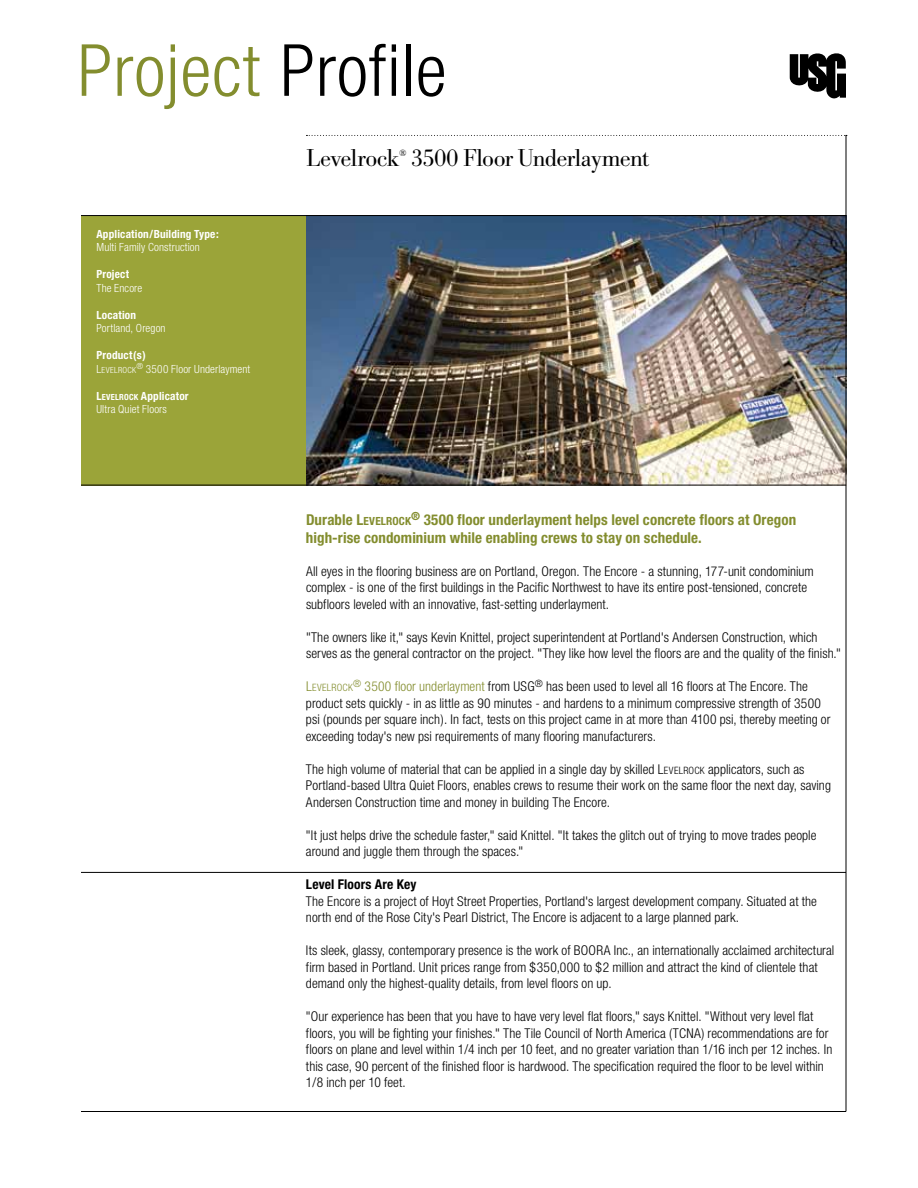
<style>
.page{position:relative;width:918px;height:1188px;background:#fff}
.page>*{position:absolute;margin:0;border:0;box-sizing:border-box;transform-origin:0 0}
.t1{font:300 condensed 72px "Helvetica Neue";letter-spacing:.015em;color:#838d2e}
.t2{font:300 24px "Bodoni BE";letter-spacing:-.03em;color:#000}
.t3{font:700 condensed 15px/18px "Helvetica Neue";letter-spacing:.005em;color:#838d2e}
.t4{font:300 condensed 13.5px/16.5px "Helvetica Neue";letter-spacing:.005em;color:#000}
.t5{font:700 condensed 13.5px "Helvetica Neue";letter-spacing:.01em;color:#000}
.t6{font:300 condensed 11.25px/13.5px "Helvetica Neue";letter-spacing:.01em;color:#fff}
.t7{font:700 condensed 11.25px "Helvetica Neue";letter-spacing:.015em;color:#fff}
.t8{font:300 9px "Bodoni BE";color:#000}
.s1{color:#000}
.s2{font-weight:700}
.s3{font-size:8.4px}
.s4{font-weight:700;font-size:8.4px}
.s5{font-size:11.25px}
.s6{color:#838d2e}
.s7{font-size:10.2px;color:#838d2e}
.s8{font-size:10.2px}
</style>
<div class="page">
<div style="left:81px;top:216px;width:765px;height:269px;background:#9ba439"></div>
<hr style="left:81px;top:1111px;width:765px;height:1px;background:#000">
<hr style="left:81px;top:872px;width:765px;height:1px;background:#000">
<svg style="left:306px;top:135px;width:540px;height:1px"></svg>
<svg style="left:790px;top:53px;width:56px;height:45px"></svg>
<img style="left:306px;top:216px;width:540px;height:269px">
<hr style="left:81px;top:215px;width:765px;height:1px;background:#000">
<hr style="left:81px;top:485px;width:765px;height:1px;background:#000">
<hr style="left:846px;top:135px;width:1px;height:976px;background:#000">
<h1 class="t1" style="left:78px;top:29px;width:370px">Project <span class="s1">Profile</span></h1>
<p class="t7" style="left:96px;top:227px;width:124px">Application/Building Type:</p>
<p class="t6" style="left:96px;top:240px;width:105px">Multi Family Construction</p>
<p class="t7" style="left:96px;top:267px;width:34px">Project</p>
<p class="t6" style="left:96px;top:281px;width:47px">The Encore</p>
<p class="t7" style="left:96px;top:308px;width:41px">Location</p>
<p class="t6" style="left:96px;top:321px;width:71px">Portland, Oregon</p>
<p class="t6" style="left:96px;top:348px;width:155px"><span class="s2">Product(s)<br></span>L<span class="s3">EVELROCK</span><sup>®</sup> 3500 Floor Underlayment</p>
<p class="t6" style="left:96px;top:389px;width:94px"><span class="s2">L</span><span class="s4">EVELROCK</span> <span class="s2">Applicator<br></span>Ultra Quiet Floors</p>
<h2 class="t2" style="left:306px;top:144px;width:95px">Levelrock</h2>
<p class="t8" style="left:399px;top:148px;width:9px">®</p>
<h2 class="t2" style="left:411px;top:144px;width:240px">3500 Floor Underlayment</h2>
<p class="t3" style="left:306px;top:510px;width:492px">Durable L<span class="s5">EVELROCK</span><sup>®</sup> 3500 floor underlayment helps level concrete floors at Oregon high-rise condominium while enabling crews to stay on schedule.</p>
<p class="t4" style="left:306px;top:563px;width:509px">All eyes in the flooring business are on Portland, Oregon. The Encore - a stunning, 177-unit condominium complex - is one of the first buildings in the Pacific Northwest to have its entire post-tensioned, concrete subfloors leveled with an innovative, fast-setting underlayment.</p>
<p class="t4" style="left:306px;top:628px;width:536px">"The owners like it," says Kevin Knittel, project superintendent at Portland's Andersen Construction, which serves as the general contractor on the project. "They like how level the floors are and the quality of the finish."</p>
<p class="t4" style="left:306px;top:678px;width:526px"><span class="s6">L</span><span class="s7">EVELROCK</span><sup>®</sup> <span class="s6">3500 floor underlayment</span> from USG<sup>®</sup> has been used to level all 16 floors at The Encore. The product sets quickly - in as little as 90 minutes - and hardens to a minimum compressive strength of 3500 psi (pounds per square inch). In fact, tests on this project came in at more than 4100 psi, thereby meeting or exceeding today's new psi requirements of many flooring manufacturers.</p>
<p class="t4" style="left:306px;top:760px;width:527px">The high volume of material that can be applied in a single day by skilled L<span class="s8">EVELROCK</span> applicators, such as<br>Portland-based Ultra Quiet Floors, enables crews to resume their work on the same floor the next day, saving<br>Andersen Construction time and money in building The Encore.</p>
<p class="t4" style="left:306px;top:826px;width:512px">"It just helps drive the schedule faster," said Knittel. "It takes the glitch out of trying to move trades people around and juggle them through the spaces."</p>
<p class="t5" style="left:306px;top:876px;width:112px">Level Floors Are Key</p>
<p class="t4" style="left:306px;top:892px;width:513px">The Encore is a project of Hoyt Street Properties, Portland's largest development company. Situated at the north end of the Rose City's Pearl District, The Encore is adjacent to a large planned park.</p>
<p class="t4" style="left:306px;top:942px;width:530px">Its sleek, glassy, contemporary presence is the work of BOORA Inc., an internationally acclaimed architectural firm based in Portland. Unit prices range from $350,000 to $2 million and attract the kind of clientele that demand only the highest-quality details, from level floors on up.</p>
<p class="t4" style="left:306px;top:1008px;width:528px">"Our experience has been that you have to have very level flat floors," says Knittel. "Without very level flat floors, you will be fighting your finishes." The Tile Council of North America (TCNA) recommendations are for floors on plane and level within 1/4 inch per 10 feet, and no greater variation than 1/16 inch per 12 inches. In this case, 90 percent of the finished floor is hardwood. The specification required the floor to be level within 1/8 inch per 10 feet.</p>
</div>
